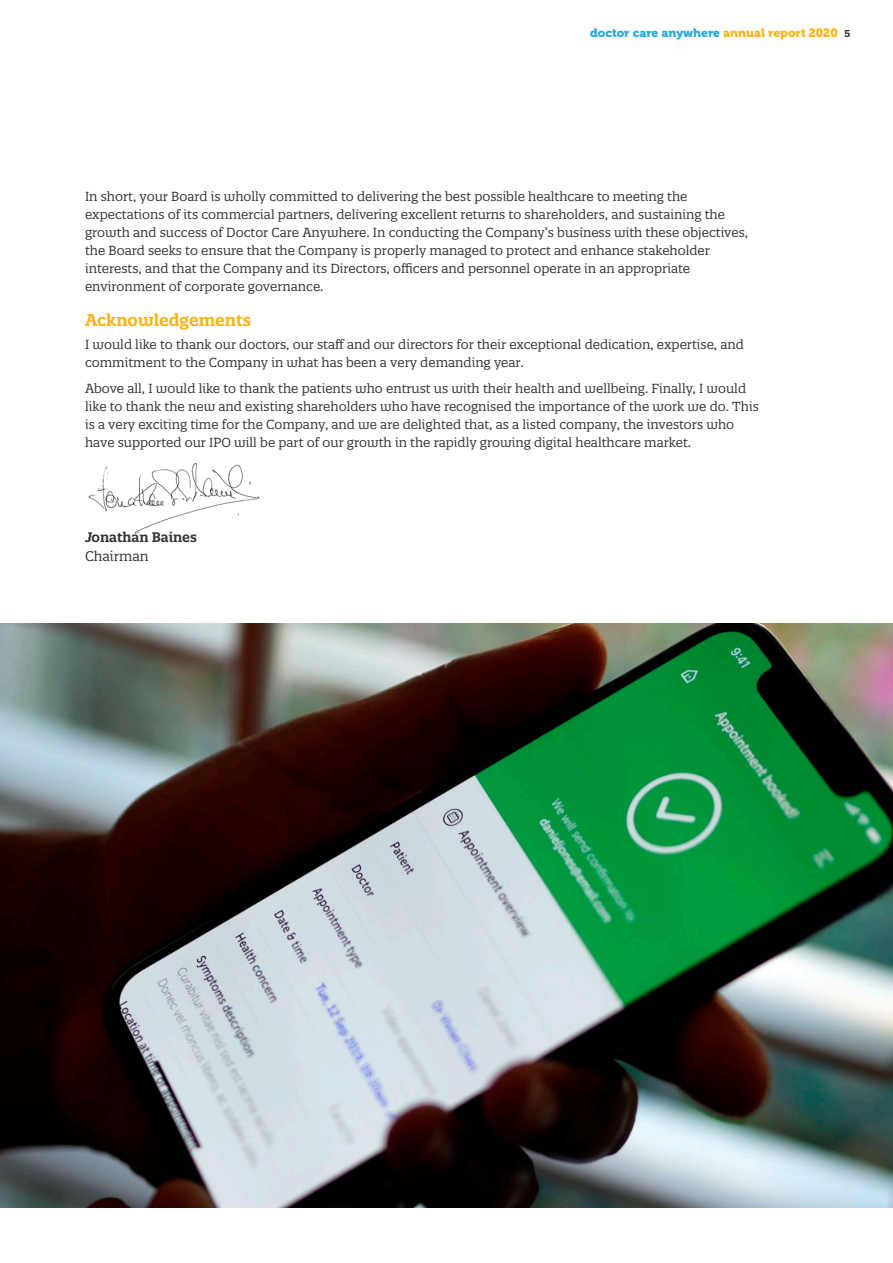
<style>
.page{position:relative;width:893px;height:1263px;background:#fff}
.page>*{position:absolute;margin:0;border:0;box-sizing:border-box;transform-origin:0 0}
.t1{font:600 16.5px "Quatro Slab";color:#f8b317}
.t2{font:600 13.5px "Quatro Slab";color:#353434}
.t3{font:13.5px "Quatro Slab";color:#353434}
.t4{font:12.75px/18px "Quatro Slab";color:#353434}
.t5{font:12px "Museo 900";color:#26a8e0}
.s1{color:#f8b317}
.s2{font-family:"Quatro Slab";font-weight:700;font-size:9.75px;color:#353434}
</style>
<div class="page">
<img style="left:0;top:624px;width:893px;height:584px">
<img style="left:88px;top:463px;width:171px;height:71px">
<p class="t5" style="left:590px;top:26px;width:262px">doctor care anywhere <span class="s1">annual report 2020</span> <span class="s2">5</span></p>
<p class="t4" style="left:85px;top:187px;width:665px">In short, your Board is wholly committed to delivering the best possible healthcare to meeting the expectations of its commercial partners, delivering excellent returns to shareholders, and sustaining the growth and success of Doctor Care Anywhere. In conducting the Company’s business with these objectives, the Board seeks to ensure that the Company is properly managed to protect and enhance stakeholder interests, and that the Company and its Directors, officers and personnel operate in an appropriate environment of corporate governance.</p>
<p class="t1" style="left:85px;top:310px;width:168px">Acknowledgements</p>
<p class="t4" style="left:85px;top:335px;width:660px">I would like to thank our doctors, our staff and our directors for their exceptional dedication, expertise, and commitment to the Company in what has been a very demanding year.</p>
<p class="t4" style="left:85px;top:379px;width:675px">Above all, I would like to thank the patients who entrust us with their health and wellbeing. Finally, I would like to thank the new and existing shareholders who have recognised the importance of the work we do. This is a very exciting time for the Company, and we are delighted that, as a listed company, the investors who have supported our IPO will be part of our growth in the rapidly growing digital healthcare market.</p>
<p class="t2" style="left:85px;top:528px;width:113px">Jonathan Baines</p>
<p class="t3" style="left:85px;top:548px;width:65px">Chairman</p>
</div>
